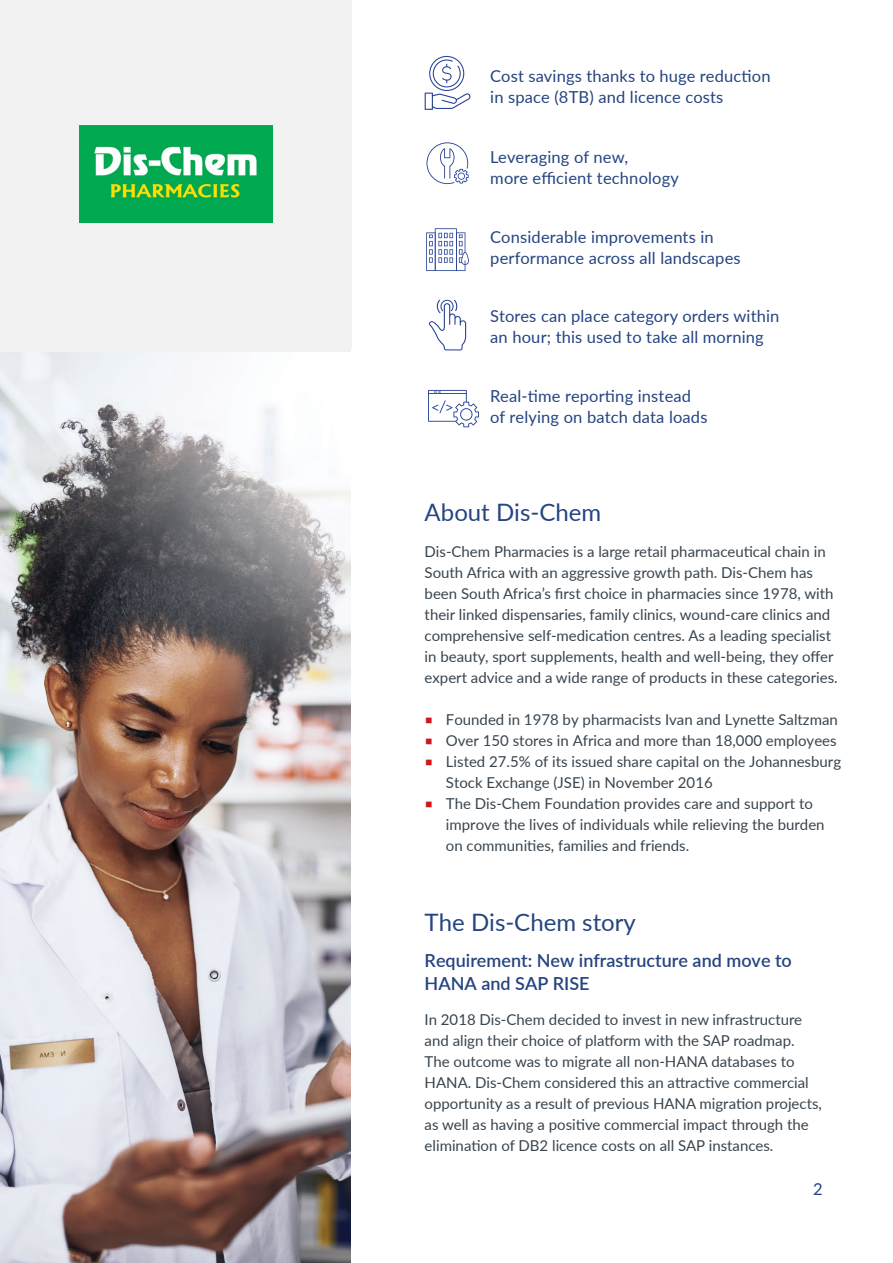
<style>
.page{position:relative;width:893px;height:1263px;background:#fff}
.page>*{position:absolute;margin:0;border:0;box-sizing:border-box;transform-origin:0 0}
.t1{font:24px "Lato";color:#254481}
.t2{font:600 18px/22.5px "Lato";color:#254481}
.t3{font:16.5px/21px "Lato";letter-spacing:.01em;color:#254481}
.t4{font:15px/21px "Lato";color:#38444e}
.s1{font-family:"Acumin Pro Cond";font-weight:700;font-size:25.5px;color:#ce171e}
</style>
<div class="page">
<img style="left:0;top:353px;width:351px;height:910px">
<div style="left:0;top:0;width:351px;height:349px;background:#f2f2f2"></div>
<img style="left:79px;top:126px;width:194px;height:97px">
<svg style="left:425px;top:56px;width:45px;height:54px"></svg>
<svg style="left:426px;top:142px;width:43px;height:42px"></svg>
<svg style="left:426px;top:228px;width:43px;height:43px"></svg>
<svg style="left:429px;top:300px;width:37px;height:50px"></svg>
<svg style="left:428px;top:390px;width:51px;height:37px"></svg>
<p class="t3" style="left:490px;top:65px;width:282px">Cost savings thanks to huge reduction in space (8TB) and licence costs</p>
<p class="t3" style="left:490px;top:145px;width:190px">Leveraging of new,<br>more efficient technology</p>
<p class="t3" style="left:490px;top:226px;width:252px">Considerable improvements in performance across all landscapes</p>
<p class="t3" style="left:490px;top:305px;width:291px">Stores can place category orders within an hour; this used to take all morning</p>
<p class="t3" style="left:490px;top:385px;width:219px">Real-time reporting instead of relying on batch data loads</p>
<h1 class="t1" style="left:425px;top:495px;width:178px">About Dis-Chem</h1>
<p class="t4" style="left:425px;top:540px;width:415px">Dis-Chem Pharmacies is a large retail pharmaceutical chain in South Africa with an aggressive growth path. Dis-Chem has been South Africa’s first choice in pharmacies since 1978, with their linked dispensaries, family clinics, wound-care clinics and comprehensive self-medication centres. As a leading specialist in beauty, sport supplements, health and well-being, they offer expert advice and a wide range of products in these categories.</p>
<p class="t4" style="left:425px;top:708px;width:415px"><span class="s1">■</span> Founded in 1978 by pharmacists Ivan and Lynette Saltzman</p>
<p class="t4" style="left:425px;top:729px;width:413px"><span class="s1">■</span> Over 150 stores in Africa and more than 18,000 employees</p>
<p class="t4" style="left:446px;top:750px;width:397px;text-indent:-21px"><span class="s1">■</span> Listed 27.5% of its issued share capital on the Johannesburg<br>Stock Exchange (JSE) in November 2016</p>
<p class="t4" style="left:446px;top:792px;width:380px;text-indent:-21px"><span class="s1">■</span> The Dis-Chem Foundation provides care and support to improve the lives of individuals while relieving the burden on communities, families and friends.</p>
<h1 class="t1" style="left:425px;top:905px;width:213px">The Dis-Chem story</h1>
<p class="t2" style="left:425px;top:948px;width:369px">Requirement: New infrastructure and move to<br>HANA and SAP RISE</p>
<p class="t4" style="left:425px;top:1008px;width:399px">In 2018 Dis-Chem decided to invest in new infrastructure and align their choice of platform with the SAP roadmap.<br>The outcome was to migrate all non-HANA databases to HANA. Dis-Chem considered this an attractive commercial opportunity as a result of previous HANA migration projects, as well as having a positive commercial impact through the elimination of DB2 licence costs on all SAP instances.</p>
<p class="t3" style="left:813px;top:1178px;width:11px">2</p>
</div>
